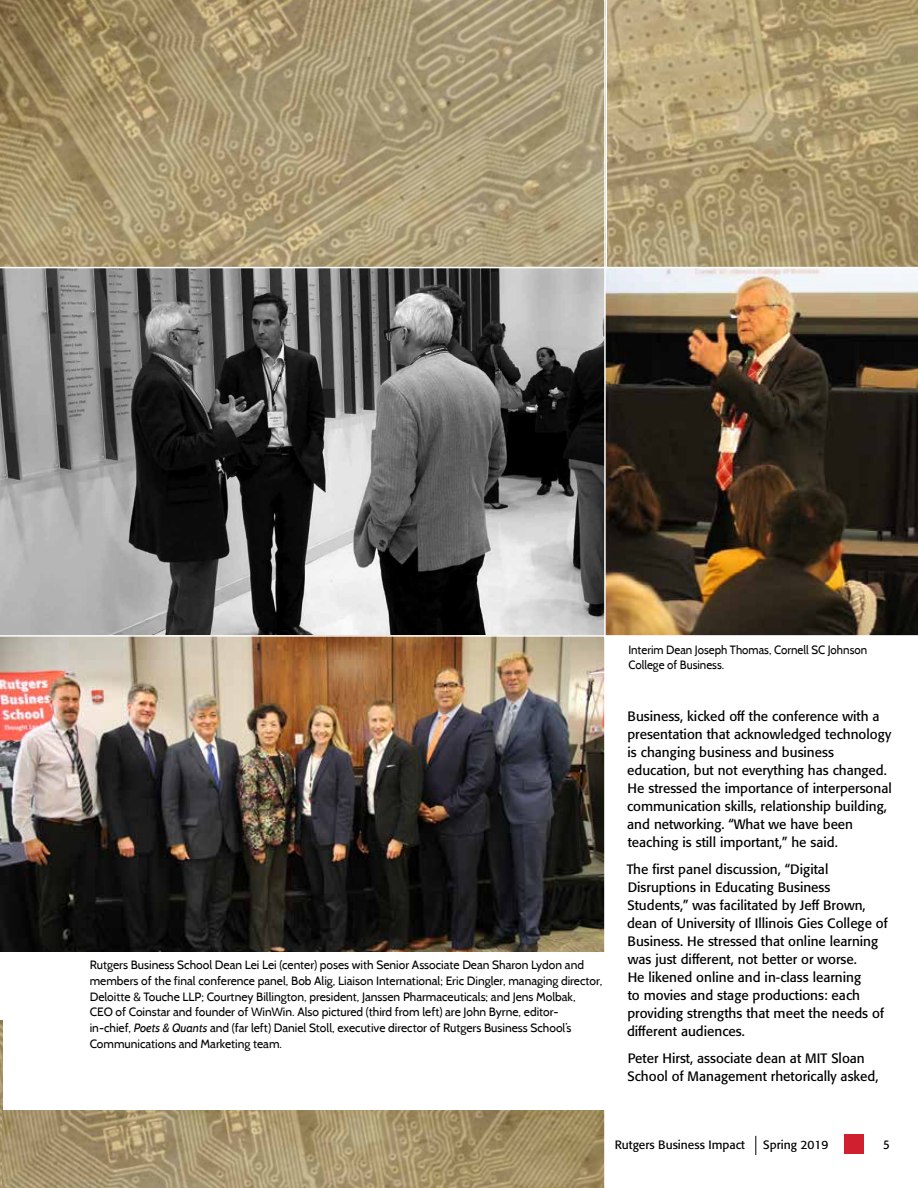
<style>
.page{position:relative;width:918px;height:1188px;background:#fff}
.page>*{position:absolute;margin:0;border:0;box-sizing:border-box;transform-origin:0 0}
.t1{font:13.5px/18px "Formata BQ";color:#000}
.t2{font:12px/15.8px "Cabin";color:#000}
.t3{font:12px/15px "Cabin";color:#000;scale:.96 1}
.t4{font:12px "Formata BQ";color:#000}
.s1{font-style:italic}
</style>
<div class="page">
<div style="left:845px;top:1134px;width:19px;height:20px;background:#d0202f"></div>
<svg style="left:755px;top:1136px;width:1px;height:19px"></svg>
<img style="left:606px;top:268px;width:312px;height:367px">
<img style="left:0;top:1021px;width:3px;height:167px">
<img style="left:3px;top:1110px;width:601px;height:78px">
<img style="left:0;top:0;width:918px;height:267px">
<img style="left:0;top:268px;width:604px;height:367px">
<img style="left:0;top:637px;width:604px;height:314px">
<hr style="left:604px;top:0;width:2px;height:1188px;background:#fff">
<p class="t2" style="left:90px;top:957px;width:514px">Rutgers Business School Dean Lei Lei (center) poses with Senior Associate Dean Sharon Lydon and members of the final conference panel, Bob Alig, Liaison International; Eric Dingler, managing director, Deloitte &amp; Touche LLP; Courtney Billington, president, Janssen Pharmaceuticals; and Jens Molbak,<br>CEO of Coinstar and founder of WinWin. Also pictured (third from left) are John Byrne, editor&shy;in-chief, <span class="s1">Poets &amp; Quants</span> and (far left) Daniel Stoll, executive director of Rutgers Business School’s Communications and Marketing team.</p>
<p class="t3" style="left:628px;top:642px;width:250px">Interim Dean Joseph Thomas, Cornell SC Johnson<br>College of Business.</p>
<p class="t1" style="left:627px;top:708px;width:266px">Business, kicked off the conference with a presentation that acknowledged technology is changing business and business education, but not everything has changed.<br>He stressed the importance of interpersonal communication skills, relationship building, and networking. “What we have been teaching is still important,” he said.</p>
<p class="t1" style="left:627px;top:860px;width:263px">The first panel discussion, “Digital Disruptions in Educating Business Students,” was facilitated by Jeff Brown, dean of University of Illinois Gies College of Business. He stressed that online learning was just different, not better or worse.<br>He likened online and in-class learning<br>to movies and stage productions: each providing strengths that meet the needs of different audiences.</p>
<p class="t1" style="left:627px;top:1049px;width:253px">Peter Hirst, associate dean at MIT Sloan<br>School of Management rhetorically asked,</p>
<p class="t4" style="left:763px;top:1138px;width:67px">Spring 2019</p>
<p class="t4" style="left:615px;top:1138px;width:132px">Rutgers Business Impact</p>
<p class="t2" style="left:883px;top:1137px;width:8px">5</p>
</div>
